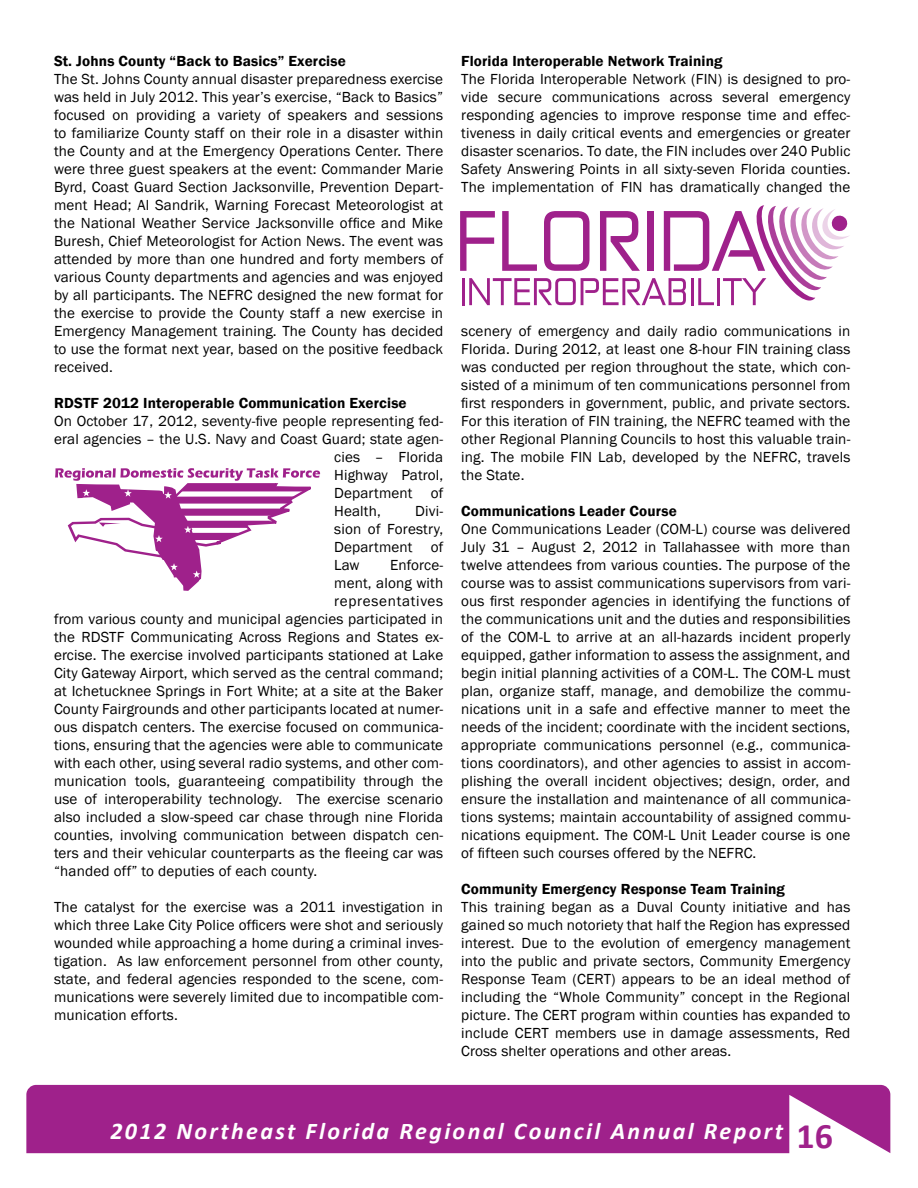
<style>
.page{position:relative;width:918px;height:1188px;background:#fff}
.page>*{position:absolute;margin:0;border:0;box-sizing:border-box;transform-origin:0 0}
.t1{font:700 36px "Calibri";color:#9f218b}
.t2{font:italic 700 24px "Calibri";letter-spacing:.1em;color:#fff}
.t3{font:15px/18px "Franklin Gothic";letter-spacing:.01em;color:#000;text-align:justify}
.t4{font:600 15px "Franklin Gothic";letter-spacing:.01em;color:#000}
.t5{font:15px "Franklin Gothic";letter-spacing:.045em;color:#000}
</style>
<div class="page">
<div style="left:26px;top:1085px;width:864px;height:68px;background:#9f218b"></div>
<svg style="left:795px;top:1121px;width:41px;height:31px"></svg>
<svg style="left:55px;top:468px;width:265px;height:123px"></svg>
<svg style="left:460px;top:205px;width:389px;height:100px"></svg>
<p class="t4" style="left:54px;top:52px;width:293px">St. Johns County “Back to Basics” Exercise</p>
<p class="t3" style="left:54px;top:71px;width:391px">The St. Johns County annual disaster preparedness exercise was held in July 2012. This year’s exercise, “Back to Basics” focused on providing a variety of speakers and sessions to familiarize County staff on their role in a disaster within the County and at the Emergency Operations Center. There were three guest speakers at the event: Commander Marie Byrd, Coast Guard Section Jacksonville, Prevention Depart&shy;ment Head; Al Sandrik, Warning Forecast Meteorologist at the National Weather Service Jacksonville office and Mike Buresh, Chief Meteorologist for Action News. The event was attended by more than one hundred and forty members of various County departments and agencies and was enjoyed by all participants. The NEFRC designed the new format for the exercise to provide the County staff a new exercise in Emergency Management training. The County has decided to use the format next year, based on the positive feedback received.</p>
<p class="t4" style="left:54px;top:394px;width:11px">RDS</p>
<p class="t4" style="left:83px;top:394px;width:325px">TF 2012 Interoperable Communication Exercise</p>
<p class="t3" style="left:54px;top:413px;width:391px">On October 17, 2012, seventy-five people representing fed-</p>
<p class="t3" style="left:54px;top:431px;width:391px">eral agencies – the U.S. Navy and Coast Guard; state agen-</p>
<p class="t3" style="left:334px;top:449px;width:111px">cies – Florida</p>
<p class="t3" style="left:334px;top:467px;width:111px">Highway Patrol,</p>
<p class="t3" style="left:334px;top:485px;width:111px">Department of</p>
<p class="t3" style="left:334px;top:503px;width:48px">Health,</p>
<p class="t3" style="left:334px;top:503px;width:111px;text-indent:81px">Divi&shy;sion of Forestry, Department of Law</p>
<p class="t3" style="left:390px;top:557px;width:55px">Enforce-</p>
<p class="t3" style="left:334px;top:575px;width:111px">ment, along with</p>
<p class="t5" style="left:334px;top:592px;width:111px">representatives</p>
<p class="t3" style="left:54px;top:611px;width:391px">from various county and municipal agencies participated in</p>
<p class="t3" style="left:54px;top:629px;width:391px">the RDSTF Communicating Across Regions and States ex-</p>
<p class="t3" style="left:54px;top:647px;width:391px">ercise. The exercise involved participants stationed at Lake</p>
<p class="t3" style="left:54px;top:665px;width:391px">City Gateway Airport, which served as the central command;</p>
<p class="t3" style="left:54px;top:683px;width:391px">at Ichetucknee Springs in Fort White; at a site at the Baker</p>
<p class="t3" style="left:54px;top:701px;width:391px">County Fairgrounds and other participants located at numer-</p>
<p class="t3" style="left:54px;top:719px;width:391px">ous dispatch centers. The exercise focused on communica-</p>
<p class="t3" style="left:54px;top:737px;width:391px">tions, ensuring that the agencies were able to communicate</p>
<p class="t3" style="left:54px;top:755px;width:391px">with each other, using several radio systems, and other com-</p>
<p class="t3" style="left:54px;top:773px;width:391px">munication tools, guaranteeing compatibility through the</p>
<p class="t3" style="left:54px;top:791px;width:391px">use of interoperability technology. The exercise scenario</p>
<p class="t3" style="left:54px;top:809px;width:391px">also included a slow-speed car chase through nine Florida</p>
<p class="t3" style="left:54px;top:827px;width:391px">counties, involving communication between dispatch cen-</p>
<p class="t3" style="left:54px;top:845px;width:391px">ters and their vehicular counterparts as the fleeing car was</p>
<p class="t3" style="left:54px;top:863px;width:265px">“handed off” to deputies of each county.</p>
<p class="t3" style="left:54px;top:899px;width:391px">The catalyst for the exercise was a 2011 investigation in which three Lake City Police officers were shot and seriously wounded while approaching a home during a criminal inves&shy;tigation. As law enforcement personnel from other county, state, and federal agencies responded to the scene, com&shy;munications were severely limited due to incompatible com&shy;munication efforts.</p>
<p class="t4" style="left:461px;top:52px;width:263px">Florida Interoperable Network Training</p>
<p class="t3" style="left:461px;top:71px;width:391px">The Florida Interoperable Network (FIN) is designed to pro&shy;vide secure communications across several emergency responding agencies to improve response time and effec&shy;tiveness in daily critical events and emergencies or greater disaster scenarios. To date, the FIN includes over 240 Public Safety Answering Points in all sixty-seven Florida counties.<br>The implementation of FIN has dramatically changed the</p>
<p class="t3" style="left:461px;top:323px;width:391px">scenery of emergency and daily radio communications in Florida. During 2012, at least one 8-hour FIN training class was conducted per region throughout the state, which con&shy;sisted of a minimum of ten communications personnel from first responders in government, public, and private sectors.<br>For this iteration of FIN training, the NEFRC teamed with the other Regional Planning Councils to host this valuable train&shy;ing. The mobile FIN Lab, developed by the NEFRC, travels the State.</p>
<p class="t4" style="left:461px;top:502px;width:217px">Communications Leader Course</p>
<p class="t3" style="left:461px;top:521px;width:391px">One Communications Leader (COM-L) course was delivered July 31 – August 2, 2012 in Tallahassee with more than twelve attendees from various counties. The purpose of the course was to assist communications supervisors from vari&shy;ous first responder agencies in identifying the functions of the communications unit and the duties and responsibilities of the COM-L to arrive at an all-hazards incident properly equipped, gather information to assess the assignment, and begin initial planning activities of a COM-L. The COM-L must plan, organize staff, manage, and demobilize the commu&shy;nications unit in a safe and effective manner to meet the needs of the incident; coordinate with the incident sections, appropriate communications personnel (e.g., communica&shy;tions coordinators), and other agencies to assist in accom&shy;plishing the overall incident objectives; design, order, and ensure the installation and maintenance of all communica&shy;tions systems; maintain accountability of assigned commu&shy;nications equipment. The COM-L Unit Leader course is one of fifteen such courses offered by the NEFRC.</p>
<p class="t4" style="left:461px;top:880px;width:325px">Community Emergency Response Team Training</p>
<p class="t3" style="left:461px;top:899px;width:391px">This training began as a Duval County initiative and has gained so much notoriety that half the Region has expressed interest. Due to the evolution of emergency management into the public and private sectors, Community Emergency Response Team (CERT) appears to be an ideal method of including the “Whole Community” concept in the Regional picture. The CERT program within counties has expanded to include CERT members use in damage assessments, Red Cross shelter operations and other areas.</p>
<h2 class="t2" style="left:110px;top:1115px;width:674px">2012 Northeast Florida Regional Council Annual Report</h2>
<h1 class="t1" style="left:797px;top:1113px;width:38px">16</h1>
</div>
